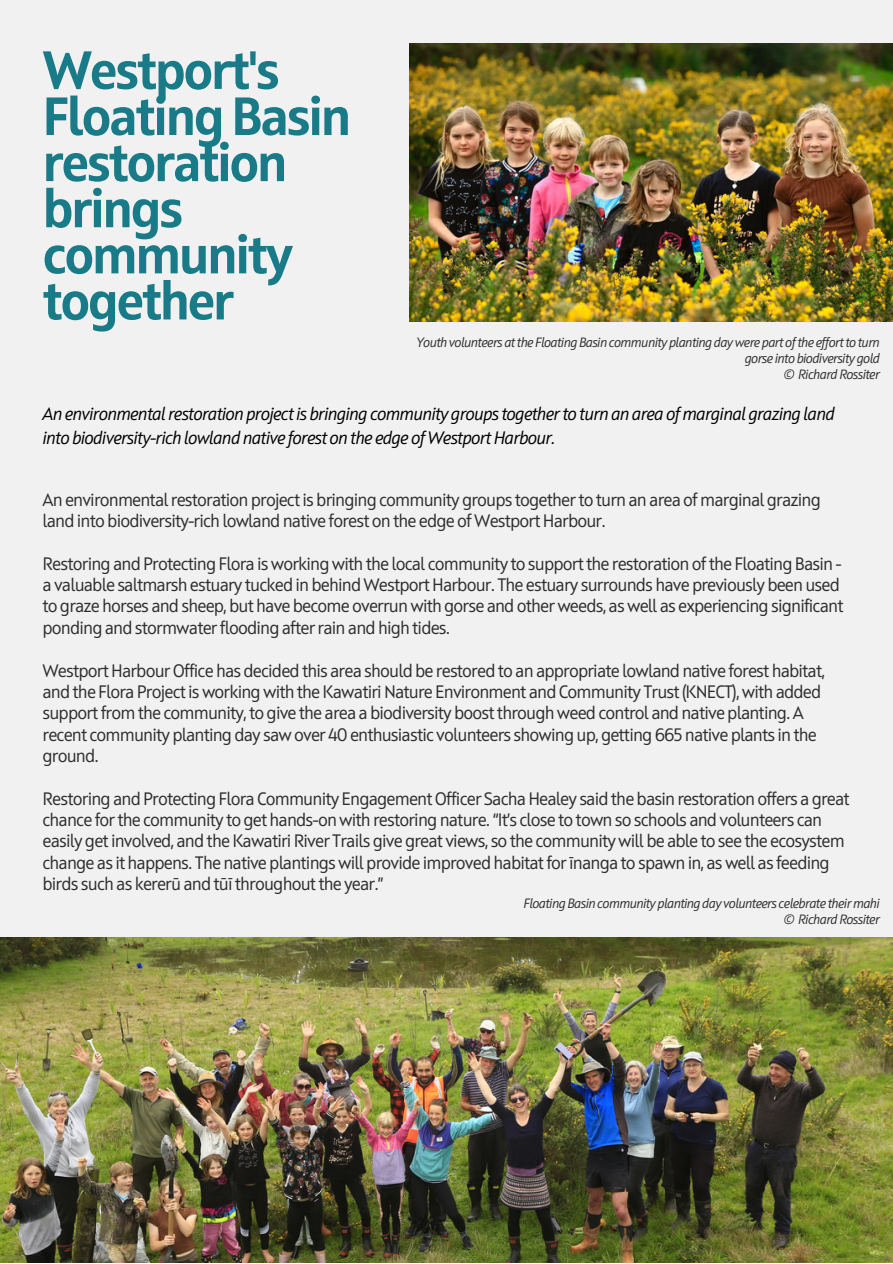
<style>
.page{position:relative;width:893px;height:1264px;background:#fff}
.page>*{position:absolute;margin:0;border:0;box-sizing:border-box;transform-origin:0 0}
.t1{font:700 53.55px/46px "Squad";letter-spacing:-.045em;color:#1a7b88}
.t2{font:18px/21.3px "Squad";letter-spacing:-.05em;color:#2e2e2e}
.t3{font:italic 18px/24.8px "Squad";letter-spacing:-.045em;color:#000}
.t4{font:italic 13.5px/15.8px "Squad";letter-spacing:-.05em;color:#2e2e2e;text-align:right}
</style>
<div class="page">
<div style="left:0;top:0;width:892px;height:1262px;background:#f1f1f1"></div>
<img style="left:410px;top:43px;width:482px;height:278px">
<img style="left:0;top:937px;width:892px;height:325px">
<p class="t1" style="left:42px;top:51px;width:310px">Westport's<br>Floating Basin restoration brings community together</p>
<p class="t4" style="left:416px;top:336px;width:465px">Youth volunteers at the Floating Basin community planting day were part of the effort to turn gorse into biodiversity gold</p>
<p class="t4" style="left:783px;top:367px;width:98px">© Richard Rossiter</p>
<p class="t3" style="left:42px;top:402px;width:793px">An environmental restoration project is bringing community groups together to turn an area of marginal grazing land into biodiversity-rich lowland native forest on the edge of Westport Harbour.</p>
<p class="t2" style="left:42px;top:490px;width:780px">An environmental restoration project is bringing community groups together to turn an area of marginal grazing land into biodiversity-rich lowland native forest on the edge of Westport Harbour.</p>
<p class="t2" style="left:42px;top:554px;width:802px">Restoring and Protecting Flora is working with the local community to support the restoration of the Floating Basin - a valuable saltmarsh estuary tucked in behind Westport Harbour. The estuary surrounds have previously been used to graze horses and sheep, but have become overrun with gorse and other weeds, as well as experiencing significant ponding and stormwater flooding after rain and high tides.</p>
<p class="t2" style="left:42px;top:661px;width:784px">Westport Harbour Office has decided this area should be restored to an appropriate lowland native forest habitat, and the Flora Project is working with the Kawatiri Nature Environment and Community Trust (KNECT), with added support from the community, to give the area a biodiversity boost through weed control and native planting. A recent community planting day saw over 40 enthusiastic volunteers showing up, getting 665 native plants in the ground.</p>
<p class="t2" style="left:42px;top:789px;width:808px">Restoring and Protecting Flora Community Engagement Officer Sacha Healey said the basin restoration offers a great chance for the community to get hands-on with restoring nature. “It’s close to town so schools and volunteers can easily get involved, and the Kawatiri River Trails give great views, so the community will be able to see the ecosystem change as it happens. The native plantings will provide improved habitat for īnanga to spawn in, as well as feeding birds such as kererū and tūī throughout the year.”</p>
<p class="t4" style="left:523px;top:896px;width:358px">Floating Basin community planting day volunteers celebrate their mahi</p>
<p class="t4" style="left:783px;top:912px;width:98px">© Richard Rossiter</p>
</div>
